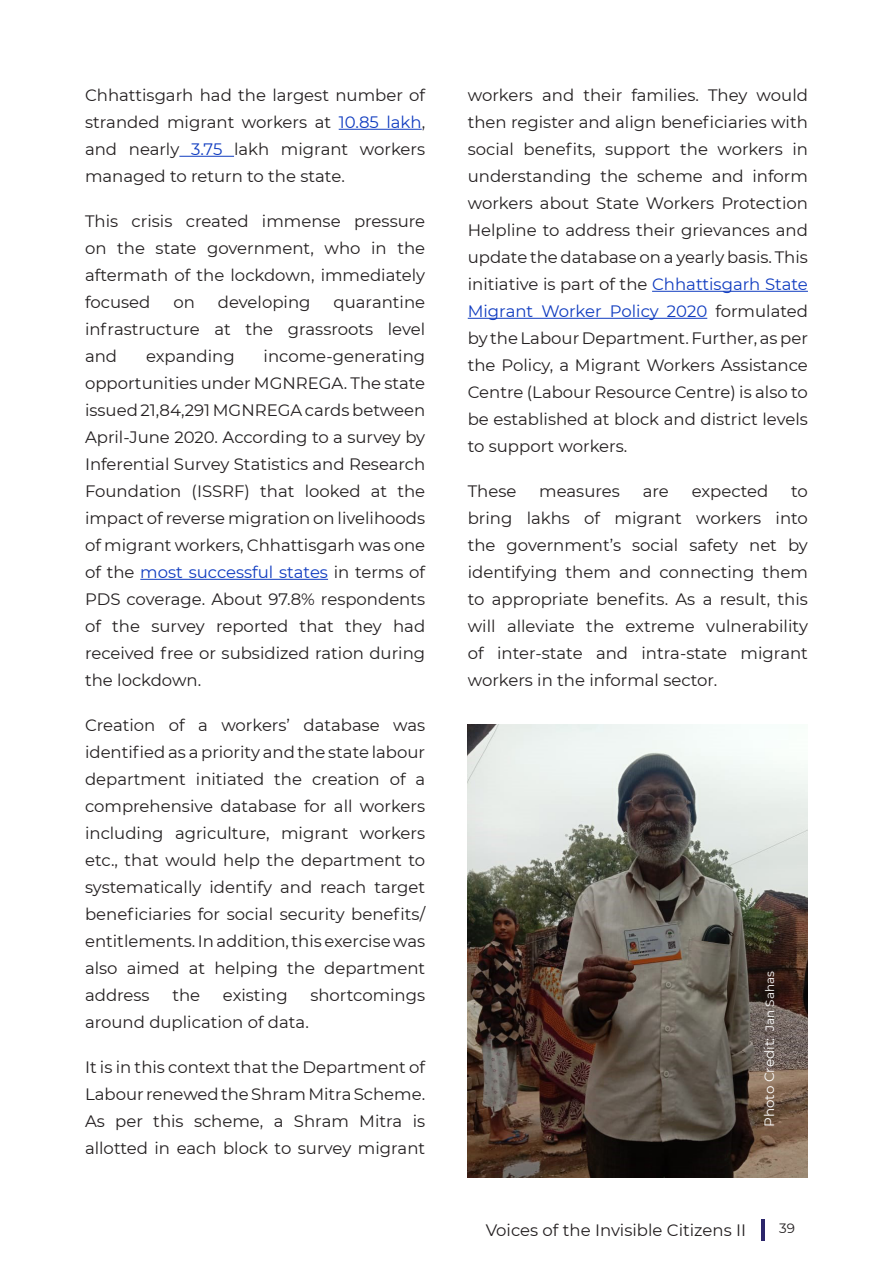
<style>
.page{position:relative;width:893px;height:1263px;background:#fff}
.page>*{position:absolute;margin:0;border:0;box-sizing:border-box;transform-origin:0 0}
.t1{font:16.5px/27px "Montserrat";color:#231f20;text-align:justify}
.t2{font:13.5px "Montserrat";color:#fff}
.t3{font:13.5px "Montserrat";color:#231f20}
.s1{color:#103cc0}
.s2{font-size:12px}
</style>
<div class="page">
<hr style="left:761px;top:1219px;width:3px;height:22px;background:#2c266b">
<hr style="left:339px;top:129px;width:83px;height:1px;background:#103cc0">
<hr style="left:179px;top:156px;width:55px;height:1px;background:#103cc0">
<hr style="left:140px;top:579px;width:188px;height:1px;background:#103cc0">
<hr style="left:652px;top:291px;width:156px;height:1px;background:#103cc0">
<hr style="left:468px;top:318px;width:239px;height:1px;background:#103cc0">
<img style="left:468px;top:724px;width:340px;height:454px">
<p class="t1" style="left:85px;top:81px;width:342px">Chhattisgarh had the largest number of stranded migrant workers at <span class="s1">10.85 lakh</span>, and nearly <span class="s1">3.75</span> lakh migrant workers managed to return to the state.</p>
<p class="t1" style="left:85px;top:207px;width:342px">This crisis created immense pressure on the state government, who in the aftermath of the lockdown, immediately focused</p>
<p class="t1" style="left:85px;top:288px;width:342px;text-indent:248px">quarantine infrastructure at the grassroots level and</p>
<p class="t1" style="left:173px;top:288px;width:23px">on</p>
<p class="t1" style="left:218px;top:288px;width:94px">developing</p>
<p class="t1" style="left:85px;top:342px;width:342px;text-indent:179px">income-generating opportunities under MGNREGA. The state issued 21,84,291 MGNREGA cards between April-June 2020. According to a survey by Inferential Survey Statistics and Research Foundation (ISSRF) that looked at the impact of reverse migration on livelihoods of migrant workers, Chhattisgarh was one of the <span class="s1">most successful states</span> in terms of PDS coverage. About 97.8% respondents of the survey reported that they had received free or subsidized ration during the lockdown.</p>
<p class="t1" style="left:85px;top:711px;width:342px">Creation of a workers’ database was identified as a priority and the state labour department initiated the creation of a comprehensive database for all workers including agriculture, migrant workers etc., that would help the department to systematically identify and reach target beneficiaries for social security benefits/ entitlements. In addition, this exercise was also aimed at helping the department address</p>
<p class="t1" style="left:146px;top:342px;width:90px">expanding</p>
<p class="t1" style="left:172px;top:981px;width:29px">the</p>
<p class="t1" style="left:223px;top:981px;width:66px">existing</p>
<p class="t1" style="left:310px;top:981px;width:116px">shortcomings</p>
<p class="t1" style="left:85px;top:1008px;width:225px">around duplication of data.</p>
<p class="t1" style="left:85px;top:1053px;width:342px">It is in this context that the Department of Labour renewed the Shram Mitra Scheme.<br>As per this scheme, a Shram Mitra is allotted in each block to survey migrant</p>
<p class="t1" style="left:468px;top:81px;width:342px">workers and their families. They would then register and align beneficiaries with social benefits, support the workers in understanding the scheme and inform workers about State Workers Protection Helpline to address their grievances and update the database on a yearly basis. This initiative is part of the <span class="s1">Chhattisgarh State Migrant Worker Policy 2020</span> formulated by the Labour Department. Further, as per the Policy, a Migrant Workers Assistance Centre (Labour Resource Centre) is also to be established at block and district levels to support workers.</p>
<p class="t1" style="left:468px;top:477px;width:50px">These</p>
<p class="t1" style="left:539px;top:477px;width:82px">measures</p>
<p class="t1" style="left:643px;top:477px;width:28px">are</p>
<p class="t1" style="left:692px;top:477px;width:78px">expected</p>
<p class="t1" style="left:468px;top:477px;width:342px;text-indent:323px">to bring lakhs of migrant workers into the government’s social safety net by identifying them and connecting them to appropriate benefits. As a result, this will alleviate the extreme vulnerability of inter-state and intra-state migrant workers in the informal sector.</p>
<p class="t2" style="left:760px;top:1127px;width:157px;rotate:-90deg">Photo Credit: <span class="s2">Jan Sahas</span></p>
<p class="t1" style="left:486px;top:1216px;width:262px">Voices of the Invisible Citizens II</p>
<p class="t3" style="left:779px;top:1218px;width:17px">39</p>
</div>
